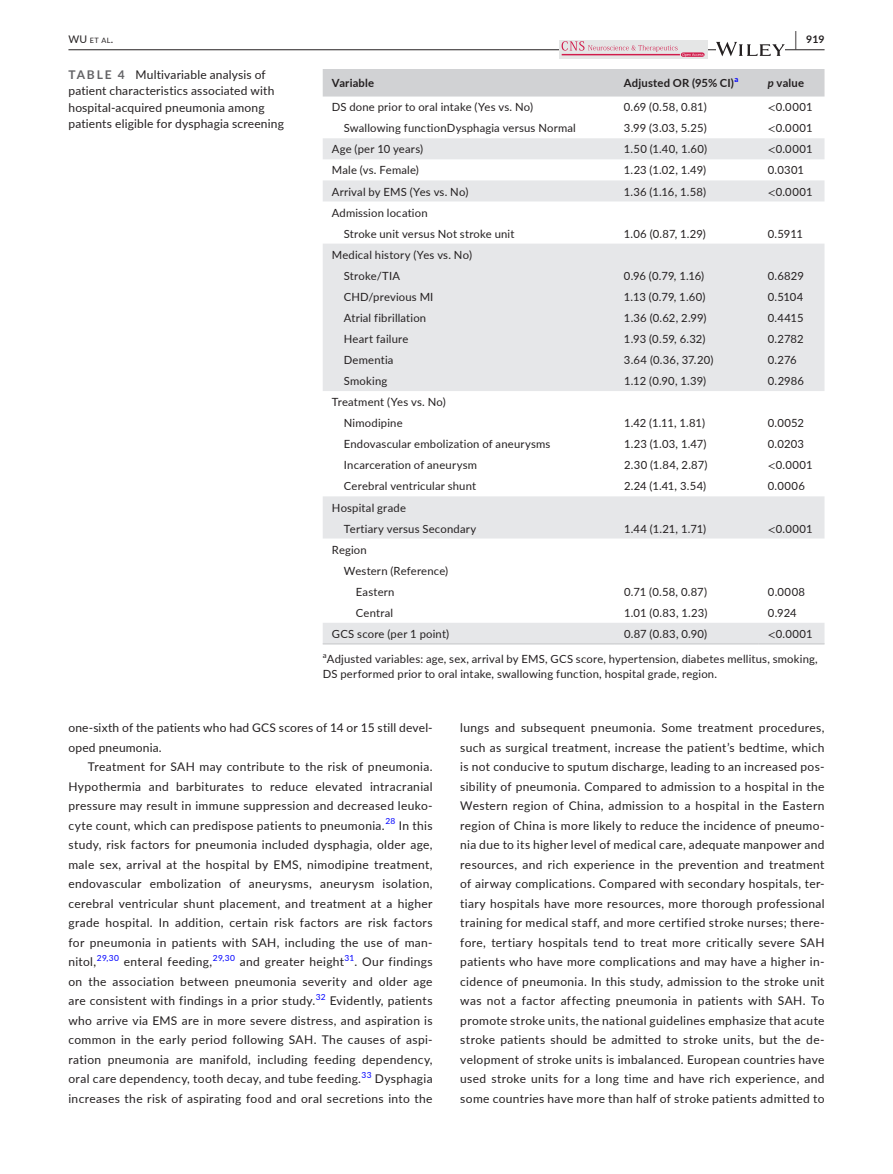
<style>
.page{position:relative;width:893px;height:1174px;background:#fff}
.page>*{position:absolute;margin:0;border:0;box-sizing:border-box;transform-origin:0 0}
.t1{font:12px/19.5px "Lato";letter-spacing:.02em;color:#231f20;text-align:justify}
.t2{font:11.25px/21px "Lato";letter-spacing:.015em;color:#231f20}
.t3{font:700 11.25px "Lato";letter-spacing:.02em;color:#231f20}
.t4{font:700 10.5px "Lato";color:#231f20}
.t5{font:8.4px "Lato";letter-spacing:.03em;color:#00f}
.t6{font:700 7.8px "Lato";color:#00f}
.t7{font:7.8px "Lato";color:#231f20}
.t8{font:7.35px "Lato";color:#231f20}
.s1{font-size:10.5px}
.s2{font-size:19.5px}
.s3{font-weight:700;color:#636366}
.s4{font-style:italic}
.s5{font-family:"STIX"}
</style>
<div class="page">
<hr style="left:68px;top:49px;width:756px;height:1px;background:#231f20">
<div style="left:559px;top:40px;width:149px;height:18px;background:#e5e6e6"></div>
<svg style="left:562px;top:41px;width:141px;height:16px"></svg>
<svg style="left:716px;top:42px;width:69px;height:14px"></svg>
<div style="left:323px;top:69px;width:501px;height:28px;background:#d1d2d4"></div>
<svg style="left:323px;top:138px;width:501px;height:505px"></svg>
<hr style="left:323px;top:643px;width:292px;height:1px;background:#d1d2d4">
<hr style="left:615px;top:643px;width:144px;height:1px;background:#d1d2d4">
<hr style="left:759px;top:643px;width:65px;height:1px;background:#d1d2d4">
<p class="t8" style="left:68px;top:35px;width:46px"><span class="s1">WU</span> et al<span class="s1">.</span></p>
<p class="t4" style="left:795px;top:31px;width:31px"><span class="s2">|</span> 919</p>
<p class="t1" style="left:68px;top:66px;width:217px;line-height:16.5px;text-align:left"><span class="s3">TABLE 4</span> Multivariable analysis of patient characteristics associated with hospital-acquired pneumonia among patients eligible for dysphagia screening</p>
<p class="t3" style="left:332px;top:75px;width:44px">Variable</p>
<p class="t3" style="left:624px;top:75px;width:112px">Adjusted OR (95% CI)</p>
<p class="t6" style="left:734px;top:74px;width:5px">a</p>
<p class="t3" style="left:768px;top:75px;width:38px"><span class="s4">p</span> value</p>
<p class="t2" style="left:332px;top:96px;width:203px">DS done prior to oral intake (Yes vs. No)</p>
<p class="t2" style="left:624px;top:96px;width:84px">0.69 (0.58, 0.81)</p>
<p class="t2" style="left:768px;top:96px;width:46px"><span class="s5">&lt;</span>0.0001</p>
<p class="t2" style="left:344px;top:117px;width:234px">Swallowing functionDysphagia versus Normal</p>
<p class="t2" style="left:624px;top:117px;width:84px">3.99 (3.03, 5.25)</p>
<p class="t2" style="left:768px;top:117px;width:46px"><span class="s5">&lt;</span>0.0001</p>
<p class="t2" style="left:332px;top:138px;width:93px">Age (per 10 years)</p>
<p class="t2" style="left:624px;top:138px;width:85px">1.50 (1.40, 1.60)</p>
<p class="t2" style="left:768px;top:138px;width:46px"><span class="s5">&lt;</span>0.0001</p>
<p class="t2" style="left:332px;top:159px;width:89px">Male (vs. Female)</p>
<p class="t2" style="left:624px;top:159px;width:84px">1.23 (1.02, 1.49)</p>
<p class="t2" style="left:768px;top:159px;width:38px">0.0301</p>
<p class="t2" style="left:332px;top:180px;width:138px">Arrival by EMS (Yes vs. No)</p>
<p class="t2" style="left:624px;top:180px;width:84px">1.36 (1.16, 1.58)</p>
<p class="t2" style="left:768px;top:180px;width:46px"><span class="s5">&lt;</span>0.0001</p>
<p class="t2" style="left:344px;top:201px;width:172px;text-indent:-12px">Admission location<br>Stroke unit versus Not stroke unit</p>
<p class="t2" style="left:624px;top:222px;width:83px">1.06 (0.87, 1.29)</p>
<p class="t2" style="left:768px;top:222px;width:37px">0.5911</p>
<p class="t2" style="left:344px;top:244px;width:130px;text-indent:-12px">Medical history (Yes vs. No)<br>Stroke/TIA</p>
<p class="t2" style="left:624px;top:265px;width:82px">0.96 (0.79, 1.16)</p>
<p class="t2" style="left:768px;top:265px;width:38px">0.6829</p>
<p class="t2" style="left:344px;top:286px;width:91px">CHD/previous MI</p>
<p class="t2" style="left:624px;top:286px;width:83px">1.13 (0.79, 1.60)</p>
<p class="t2" style="left:768px;top:286px;width:37px">0.5104</p>
<p class="t2" style="left:344px;top:307px;width:84px">Atrial fibrillation</p>
<p class="t2" style="left:624px;top:307px;width:84px">1.36 (0.62, 2.99)</p>
<p class="t2" style="left:768px;top:307px;width:37px">0.4415</p>
<p class="t2" style="left:344px;top:328px;width:66px">Heart failure</p>
<p class="t2" style="left:624px;top:328px;width:83px">1.93 (0.59, 6.32)</p>
<p class="t2" style="left:768px;top:328px;width:37px">0.2782</p>
<p class="t2" style="left:344px;top:349px;width:51px">Dementia</p>
<p class="t2" style="left:624px;top:349px;width:91px">3.64 (0.36, 37.20)</p>
<p class="t2" style="left:768px;top:349px;width:30px">0.276</p>
<p class="t2" style="left:344px;top:370px;width:45px">Smoking</p>
<p class="t2" style="left:624px;top:370px;width:84px">1.12 (0.90, 1.39)</p>
<p class="t2" style="left:768px;top:370px;width:38px">0.2986</p>
<p class="t2" style="left:344px;top:391px;width:103px;text-indent:-12px">Treatment (Yes vs. No)<br>Nimodipine</p>
<p class="t2" style="left:624px;top:412px;width:83px">1.42 (1.11, 1.81)</p>
<p class="t2" style="left:768px;top:412px;width:38px">0.0052</p>
<p class="t2" style="left:344px;top:433px;width:208px">Endovascular embolization of aneurysms</p>
<p class="t2" style="left:624px;top:433px;width:84px">1.23 (1.03, 1.47)</p>
<p class="t2" style="left:768px;top:433px;width:38px">0.0203</p>
<p class="t2" style="left:344px;top:454px;width:135px">Incarceration of aneurysm</p>
<p class="t2" style="left:624px;top:454px;width:85px">2.30 (1.84, 2.87)</p>
<p class="t2" style="left:768px;top:454px;width:46px"><span class="s5">&lt;</span>0.0001</p>
<p class="t2" style="left:344px;top:475px;width:134px">Cerebral ventricular shunt</p>
<p class="t2" style="left:624px;top:475px;width:84px">2.24 (1.41, 3.54)</p>
<p class="t2" style="left:768px;top:475px;width:39px">0.0006</p>
<p class="t2" style="left:344px;top:496px;width:134px;text-indent:-12px">Hospital grade<br>Tertiary versus Secondary</p>
<p class="t2" style="left:624px;top:517px;width:84px">1.44 (1.21, 1.71)</p>
<p class="t2" style="left:768px;top:517px;width:46px"><span class="s5">&lt;</span>0.0001</p>
<p class="t2" style="left:332px;top:538px;width:36px">Region</p>
<p class="t2" style="left:344px;top:559px;width:106px">Western (Reference)</p>
<p class="t2" style="left:356px;top:581px;width:40px">Eastern</p>
<p class="t2" style="left:624px;top:581px;width:84px">0.71 (0.58, 0.87)</p>
<p class="t2" style="left:768px;top:581px;width:39px">0.0008</p>
<p class="t2" style="left:356px;top:602px;width:39px">Central</p>
<p class="t2" style="left:624px;top:602px;width:85px">1.01 (0.83, 1.23)</p>
<p class="t2" style="left:768px;top:602px;width:30px">0.924</p>
<p class="t2" style="left:332px;top:623px;width:119px">GCS score (per 1 point)</p>
<p class="t2" style="left:624px;top:623px;width:85px">0.87 (0.83, 0.90)</p>
<p class="t2" style="left:768px;top:623px;width:46px"><span class="s5">&lt;</span>0.0001</p>
<p class="t7" style="left:323px;top:649px;width:5px">a</p>
<p class="t2" style="left:323px;top:650px;width:497px;line-height:15.8px;text-indent:4px">Adjusted variables: age, sex, arrival by EMS, GCS score, hypertension, diabetes mellitus, smoking,<br>DS performed prior to oral intake, swallowing function, hospital grade, region.</p>
<p class="t1" style="left:68px;top:717px;width:366px">one-sixth of the patients who had GCS scores of 14 or 15 still devel&shy;oped pneumonia.</p>
<p class="t1" style="left:68px;top:756px;width:366px;text-indent:20px">Treatment for SAH may contribute to the risk of pneumonia.<br>Hypothermia and barbiturates to reduce elevated intracranial pressure may result in immune suppression and decreased leuko&shy;cyte count, which can predispose patients to pneumonia.<sup>28</sup> In this study, risk factors for pneumonia included dysphagia, older age, male sex, arrival at the hospital by EMS, nimodipine treatment, endovascular embolization of aneurysms, aneurysm isolation, cerebral ventricular shunt placement, and treatment at a higher grade hospital. In addition, certain risk factors are risk factors for pneumonia in patients with SAH, including the use of man&shy;nitol,</p>
<p class="t5" style="left:97px;top:952px;width:24px">29,30</p>
<p class="t1" style="left:124px;top:951px;width:90px">enteral feeding,</p>
<p class="t5" style="left:213px;top:952px;width:24px">29,30</p>
<p class="t1" style="left:240px;top:951px;width:106px">and greater height</p>
<p class="t5" style="left:344px;top:952px;width:11px">31</p>
<p class="t1" style="left:68px;top:951px;width:366px;text-indent:286px">. Our findings on the association between pneumonia severity and older age are consistent with findings in a prior study.<sup>32</sup> Evidently, patients who arrive via EMS are in more severe distress, and aspiration is common in the early period following SAH. The causes of aspi&shy;ration pneumonia are manifold, including feeding dependency, oral care dependency, tooth decay, and tube feeding.<sup>33</sup> Dysphagia increases the risk of aspirating food and oral secretions into the</p>
<p class="t1" style="left:460px;top:717px;width:366px">lungs and subsequent pneumonia. Some treatment procedures, such as surgical treatment, increase the patient’s bedtime, which is not conducive to sputum discharge, leading to an increased pos&shy;sibility of pneumonia. Compared to admission to a hospital in the Western region of China, admission to a hospital in the Eastern region of China is more likely to reduce the incidence of pneumo&shy;nia due to its higher level of medical care, adequate manpower and resources, and rich experience in the prevention and treatment of airway complications. Compared with secondary hospitals, ter&shy;tiary hospitals have more resources, more thorough professional training for medical staff, and more certified stroke nurses; there&shy;fore, tertiary hospitals tend to treat more critically severe SAH patients who have more complications and may have a higher in&shy;cidence of pneumonia. In this study, admission to the stroke unit was not a factor affecting pneumonia in patients with SAH. To promote stroke units, the national guidelines emphasize that acute stroke patients should be admitted to stroke units, but the de&shy;velopment of stroke units is imbalanced. European countries have used stroke units for a long time and have rich experience, and some countries have more than half of stroke patients admitted to</p>
</div>
